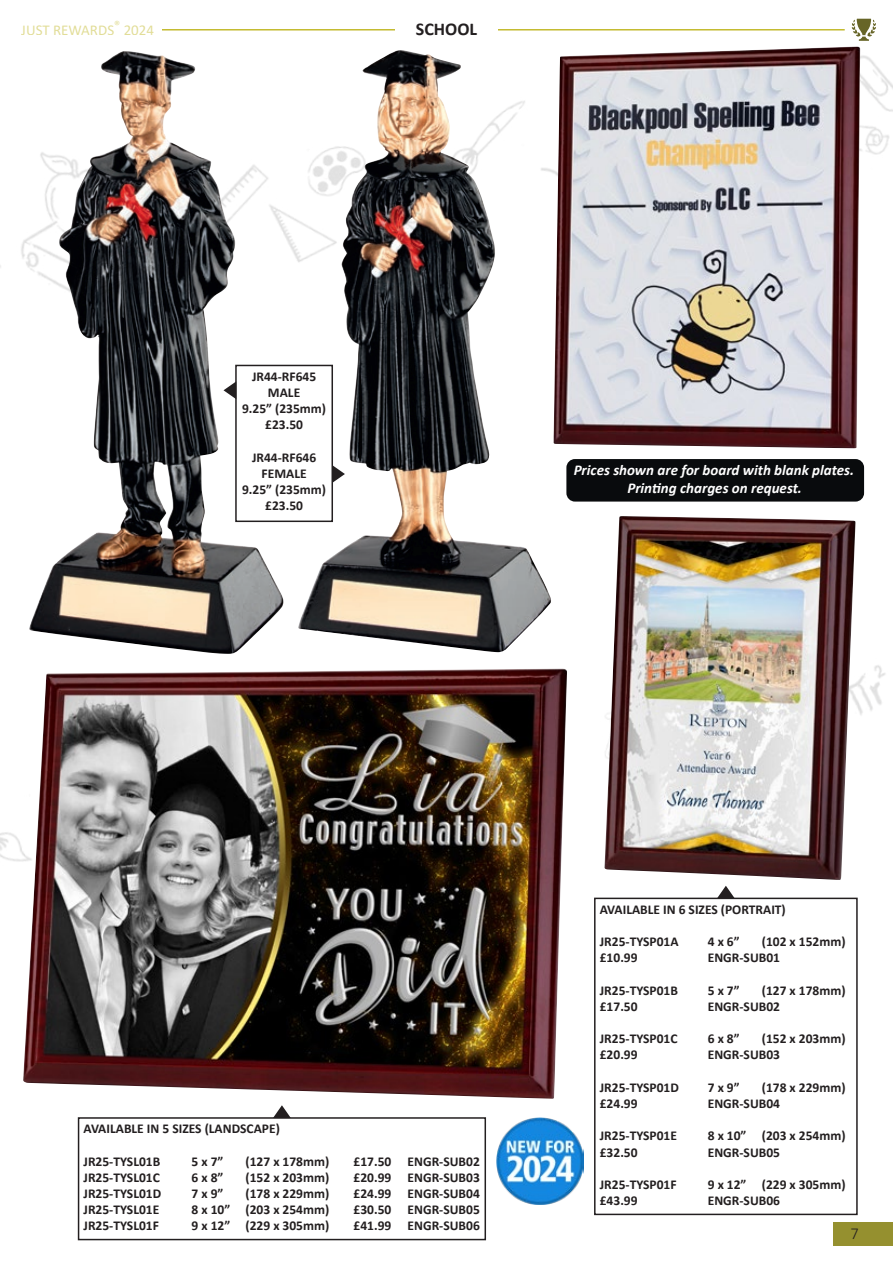
<style>
.page{position:relative;width:893px;height:1263px;background:#fff}
.page>*{position:absolute;margin:0;border:0;box-sizing:border-box;transform-origin:0 0}
.t1{font:700 18px "Calibri";color:#231f20}
.t2{font:300 16.5px "Calibri";color:#231f20}
.t3{font:italic 700 15px "Calibri";color:#fff}
.t4{font:15px "Calibri";color:#c4bb30}
.t5{font:700 13.5px "Calibri";color:#231f20}
</style>
<div class="page">
<div style="left:833px;top:1222px;width:60px;height:24px;background:#95902f"></div>
<img style="left:29px;top:330px;width:254px;height:324px">
<img style="left:298px;top:330px;width:253px;height:322px">
<img style="left:0;top:19px;width:893px;height:311px">
<img style="left:553px;top:46px;width:307px;height:402px">
<img style="left:496px;top:1117px;width:88px;height:88px">
<div style="left:594px;top:898px;width:264px;height:317px;border:2px solid #231f20"></div>
<div style="left:235px;top:365px;width:98px;height:157px;border:2px solid #231f20"></div>
<svg style="left:332px;top:465px;width:13px;height:18px"></svg>
<svg style="left:224px;top:381px;width:12px;height:18px"></svg>
<img style="left:23px;top:669px;width:544px;height:430px">
<img style="left:604px;top:516px;width:251px;height:364px">
<div style="left:78px;top:1117px;width:408px;height:123px;border:2px solid #231f20"></div>
<svg style="left:273px;top:1105px;width:18px;height:13px"></svg>
<svg style="left:717px;top:886px;width:18px;height:12px"></svg>
<div style="left:566px;top:459px;width:298px;height:43px;background:#090b0d;border-radius:9px"></div>
<p class="t4" style="left:21px;top:19px;width:134px">JUST REWARDS<sup>®</sup> 2024</p>
<p class="t1" style="left:416px;top:16px;width:63px">SCHOOL</p>
<p class="t5" style="left:252px;top:367px;width:66px">JR44-RF645</p>
<p class="t5" style="left:268px;top:383px;width:34px">MALE</p>
<p class="t5" style="left:242px;top:399px;width:85px">9.25” (235mm)</p>
<p class="t5" style="left:265px;top:415px;width:39px">£23.50</p>
<p class="t5" style="left:252px;top:448px;width:66px">JR44-RF646</p>
<p class="t5" style="left:262px;top:464px;width:47px">FEMALE</p>
<p class="t5" style="left:242px;top:480px;width:85px">9.25” (235mm)</p>
<p class="t5" style="left:265px;top:496px;width:39px">£23.50</p>
<p class="t3" style="left:574px;top:459px;width:282px">Prices shown are for board with blank plates.</p>
<p class="t3" style="left:627px;top:477px;width:176px">Printing charges on request.</p>
<p class="t5" style="left:84px;top:1119px;width:198px">AVAILABLE IN 5 SIZES (LANDSCAPE)</p>
<p class="t5" style="left:84px;top:1151px;width:78px">JR25-TYSL01B</p>
<p class="t5" style="left:192px;top:1151px;width:33px">5 x 7”</p>
<p class="t5" style="left:246px;top:1151px;width:85px">(127 x 178mm)</p>
<p class="t5" style="left:354px;top:1151px;width:128px">£17.50 ENGR-SUB02</p>
<p class="t5" style="left:84px;top:1168px;width:78px">JR25-TYSL01C</p>
<p class="t5" style="left:192px;top:1168px;width:33px">6 x 8”</p>
<p class="t5" style="left:246px;top:1168px;width:85px">(152 x 203mm)</p>
<p class="t5" style="left:354px;top:1168px;width:128px">£20.99 ENGR-SUB03</p>
<p class="t5" style="left:84px;top:1184px;width:79px">JR25-TYSL01D</p>
<p class="t5" style="left:192px;top:1184px;width:33px">7 x 9”</p>
<p class="t5" style="left:246px;top:1184px;width:85px">(178 x 229mm)</p>
<p class="t5" style="left:354px;top:1184px;width:128px">£24.99 ENGR-SUB04</p>
<p class="t5" style="left:84px;top:1200px;width:77px">JR25-TYSL01E</p>
<p class="t5" style="left:192px;top:1200px;width:139px">8 x 10” (203 x 254mm)</p>
<p class="t5" style="left:354px;top:1200px;width:128px">£30.50 ENGR-SUB05</p>
<p class="t5" style="left:84px;top:1216px;width:77px">JR25-TYSL01F</p>
<p class="t5" style="left:192px;top:1216px;width:139px">9 x 12” (229 x 305mm)</p>
<p class="t5" style="left:354px;top:1216px;width:128px">£41.99 ENGR-SUB06</p>
<p class="t5" style="left:600px;top:899px;width:188px">AVAILABLE IN 6 SIZES (PORTRAIT)</p>
<p class="t5" style="left:600px;top:932px;width:80px">JR25-TYSP01A</p>
<p class="t5" style="left:708px;top:932px;width:33px">4 x 6”</p>
<p class="t5" style="left:762px;top:932px;width:85px">(102 x 152mm)</p>
<p class="t5" style="left:600px;top:948px;width:39px">£10.99</p>
<p class="t5" style="left:708px;top:948px;width:74px">ENGR-SUB01</p>
<p class="t5" style="left:600px;top:980px;width:80px">JR25-TYSP01B</p>
<p class="t5" style="left:708px;top:980px;width:33px">5 x 7”</p>
<p class="t5" style="left:762px;top:980px;width:85px">(127 x 178mm)</p>
<p class="t5" style="left:600px;top:997px;width:39px">£17.50</p>
<p class="t5" style="left:708px;top:997px;width:74px">ENGR-SUB02</p>
<p class="t5" style="left:600px;top:1029px;width:79px">JR25-TYSP01C</p>
<p class="t5" style="left:708px;top:1029px;width:33px">6 x 8”</p>
<p class="t5" style="left:762px;top:1029px;width:85px">(152 x 203mm)</p>
<p class="t5" style="left:600px;top:1045px;width:39px">£20.99</p>
<p class="t5" style="left:708px;top:1045px;width:74px">ENGR-SUB03</p>
<p class="t5" style="left:600px;top:1078px;width:81px">JR25-TYSP01D</p>
<p class="t5" style="left:708px;top:1078px;width:33px">7 x 9”</p>
<p class="t5" style="left:762px;top:1078px;width:85px">(178 x 229mm)</p>
<p class="t5" style="left:600px;top:1094px;width:39px">£24.99</p>
<p class="t5" style="left:708px;top:1094px;width:74px">ENGR-SUB04</p>
<p class="t5" style="left:600px;top:1126px;width:79px">JR25-TYSP01E</p>
<p class="t5" style="left:708px;top:1126px;width:139px">8 x 10” (203 x 254mm)</p>
<p class="t5" style="left:600px;top:1142px;width:39px">£32.50</p>
<p class="t5" style="left:708px;top:1142px;width:74px">ENGR-SUB05</p>
<p class="t5" style="left:600px;top:1175px;width:78px">JR25-TYSP01F</p>
<p class="t5" style="left:708px;top:1175px;width:139px">9 x 12” (229 x 305mm)</p>
<p class="t5" style="left:600px;top:1191px;width:39px">£43.99</p>
<p class="t5" style="left:708px;top:1191px;width:74px">ENGR-SUB06</p>
<p class="t2" style="left:850px;top:1223px;width:10px">7</p>
</div>
